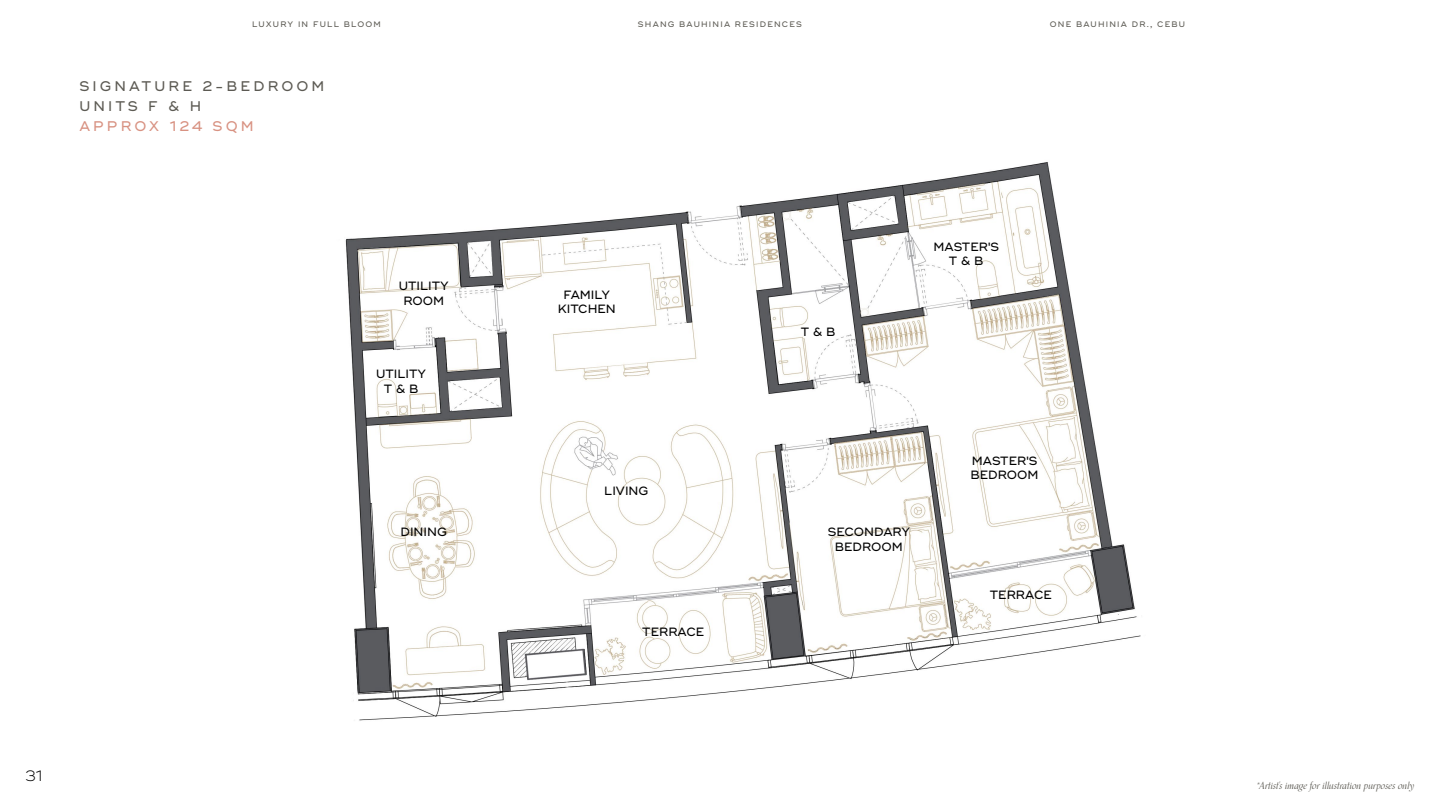
<style>
.page{position:relative;width:1440px;height:810px;background:#fff}
.page>*{position:absolute;margin:0;border:0;box-sizing:border-box;transform-origin:0 0}
.t1{font:300 15px "Ridley Grotesk";color:#000}
.t2{font:500 14px/20px "Ridley Grotesk";letter-spacing:.22em;color:#5c5a53}
.t3{font:500 14px "Ridley Grotesk";letter-spacing:.22em;color:#d89282}
.t4{font:500 12px/14.4px "Ridley Grotesk";color:#000;text-align:center}
.t5{font:italic 10px "Orpheus Pro";color:#5c5a53}
.t6{font:500 8px "Ridley Grotesk";letter-spacing:.15em;color:#5c5a53}
</style>
<div class="page">
<img style="left:345px;top:162px;width:796px;height:559px">
<p class="t6" style="left:252px;top:19px;width:130px">LUXURY IN FULL BLOOM</p>
<p class="t6" style="left:638px;top:19px;width:166px">SHANG BAUHINIA RESIDENCES</p>
<p class="t6" style="left:1050px;top:19px;width:137px">ONE BAUHINIA DR., CEBU</p>
<p class="t2" style="left:79px;top:76px;width:247px">SIGNATURE 2-BEDROOM<br>UNITS F &amp; H</p>
<p class="t3" style="left:79px;top:117px;width:176px">APPROX 124 SQM</p>
<p class="t4" style="left:399px;top:279px;width:52px">UTILITY<br>ROOM</p>
<p class="t4" style="left:376px;top:367px;width:52px">UTILITY<br>T &amp; B</p>
<p class="t4" style="left:400px;top:525px;width:48px">DINING</p>
<p class="t4" style="left:558px;top:287px;width:60px">FAMILY<br>KITCHEN</p>
<p class="t4" style="left:604px;top:484px;width:46px">LIVING</p>
<p class="t4" style="left:642px;top:625px;width:63px">TERRACE</p>
<p class="t4" style="left:801px;top:325px;width:36px">T &amp; B</p>
<p class="t4" style="left:933px;top:240px;width:67px">MASTER'S<br>T &amp; B</p>
<p class="t4" style="left:828px;top:525px;width:84px">SECONDARY<br>BEDROOM</p>
<p class="t4" style="left:970px;top:453px;width:70px;text-align:left">MASTER'S<br>BEDROOM</p>
<p class="t4" style="left:990px;top:588px;width:63px">TERRACE</p>
<p class="t1" style="left:25px;top:767px;width:19px">31</p>
<p class="t5" style="left:1256px;top:777px;width:159px">*Artist's image for illustration purposes only</p>
</div>
